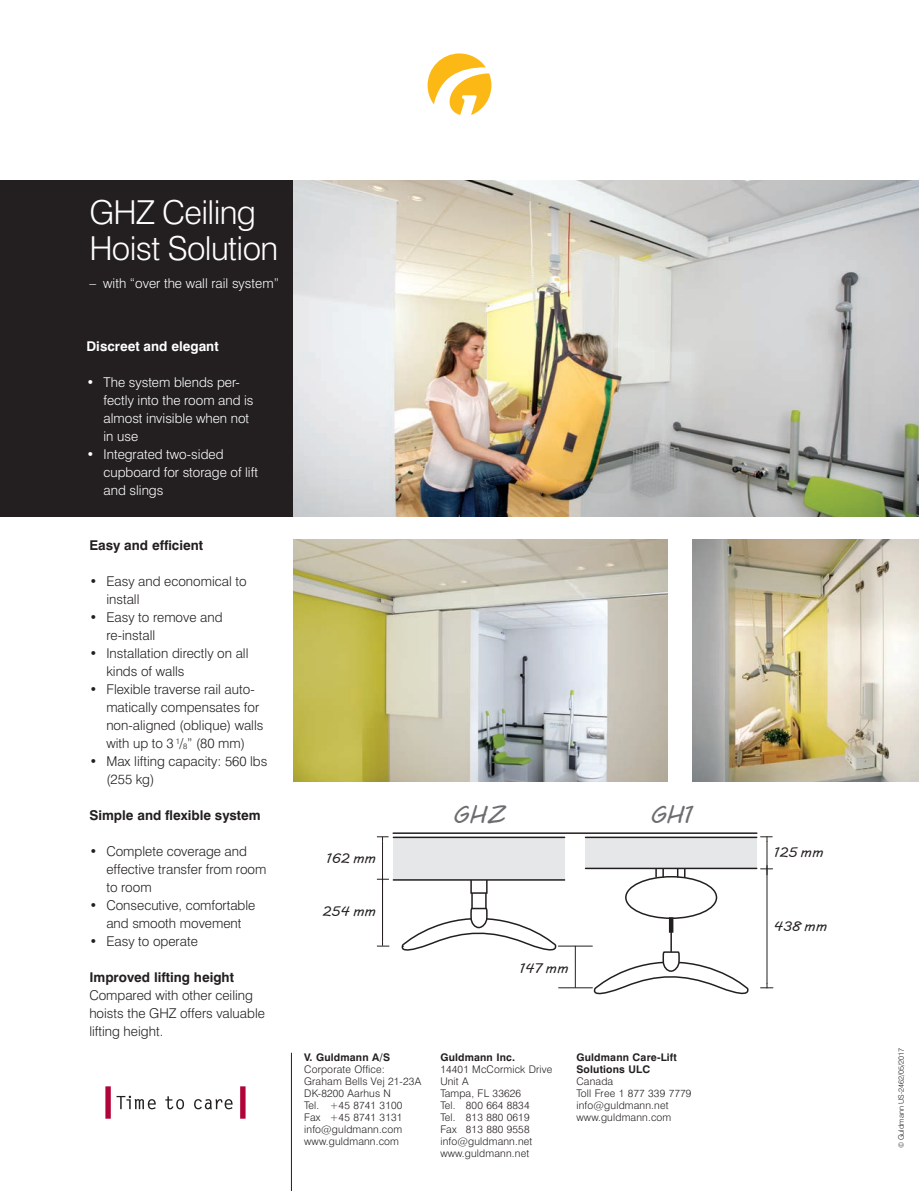
<style>
.page{position:relative;width:919px;height:1191px;background:#fff}
.page>*{position:absolute;margin:0;border:0;box-sizing:border-box;transform-origin:0 0}
.t1{font:300 33px/36px "Swiss 721 BT";letter-spacing:-.02em;color:#fff}
.t2{font:24px "MV Boli";color:#6c6d70}
.t3{font:300 13.5px/18px "Swiss 721 BT";color:#231f20}
.t4{font:300 13.5px/18px "Swiss 721 BT";color:#fff}
.t5{font:700 13.5px "Swiss 721 BT";color:#231f20}
.t6{font:13.5px "MV Boli";color:#231f20}
.t7{font:700 13.5px "Swiss 721 BT";color:#fff}
.t8{font:300 10.5px/12px "Swiss 721 BT";letter-spacing:.015em;color:#231f20}
.t9{font:700 10.5px/12px "Swiss 721 BT";letter-spacing:.015em;color:#231f20}
.t10{font:300 7.5px "Swiss 721 BT";color:#231f20}
.s1{font-size:7.8px}
</style>
<div class="page">
<svg style="left:427px;top:53px;width:64px;height:62px"></svg>
<svg style="left:105px;top:1086px;width:140px;height:32px"></svg>
<hr style="left:291px;top:1052px;width:1px;height:139px;background:#231f20">
<div style="left:0;top:181px;width:906px;height:336px;background:#231f20"></div>
<img style="left:293px;top:181px;width:625px;height:336px">
<img style="left:692px;top:539px;width:226px;height:242px">
<img style="left:293px;top:539px;width:375px;height:242px">
<hr style="left:382px;top:841px;width:1px;height:100px;background:#231f20">
<svg style="left:377px;top:836px;width:11px;height:5px"></svg>
<svg style="left:377px;top:941px;width:12px;height:5px"></svg>
<hr style="left:558px;top:945px;width:34px;height:1px;background:#231f20">
<svg style="left:377px;top:875px;width:12px;height:8px"></svg>
<hr style="left:558px;top:987px;width:34px;height:1px;background:#231f20">
<svg style="left:760px;top:983px;width:13px;height:5px"></svg>
<hr style="left:766px;top:841px;width:1px;height:142px;background:#231f20">
<svg style="left:760px;top:836px;width:12px;height:5px"></svg>
<svg style="left:760px;top:865px;width:12px;height:9px"></svg>
<hr style="left:575px;top:946px;width:1px;height:41px;background:#231f20">
<div style="left:655px;top:867px;width:9px;height:10px;border:2px solid #231f20"></div>
<div style="left:677px;top:867px;width:8px;height:10px;border:2px solid #231f20"></div>
<div style="left:471px;top:877px;width:15px;height:36px;border:2px solid #231f20"></div>
<div style="left:471px;top:879px;width:16px;height:14px;background:#fff"></div>
<div style="left:470px;top:878px;width:17px;height:15px;border:2px solid #231f20"></div>
<div style="left:585px;top:837px;width:172px;height:31px;background:#e6e7e9"></div>
<div style="left:393px;top:837px;width:171px;height:43px;background:#e6e7e9"></div>
<hr style="left:393px;top:832px;width:363px;height:2px;background:#231f20">
<hr style="left:393px;top:836px;width:171px;height:2px;background:#231f20">
<hr style="left:585px;top:836px;width:171px;height:2px;background:#231f20">
<hr style="left:585px;top:867px;width:171px;height:2px;background:#231f20">
<hr style="left:393px;top:879px;width:171px;height:1px;background:#231f20">
<div style="left:625px;top:876px;width:92px;height:43px;border:2px solid #231f20;border-radius:50%"></div>
<svg style="left:590px;top:951px;width:159px;height:43px"></svg>
<hr style="left:670px;top:918px;width:2px;height:33px;background:#231f20">
<svg style="left:401px;top:907px;width:156px;height:44px"></svg>
<div style="left:669px;top:917px;width:4px;height:15px;border:2px solid #231f20"></div>
<h1 class="t1" style="left:89px;top:194px;width:190px">GHZ Ceiling<br>Hoist Solution</h1>
<p class="t4" style="left:89px;top:274px;width:191px">– with “over the wall rail system”</p>
<p class="t7" style="left:86px;top:338px;width:134px">Discreet and elegant</p>
<p class="t4" style="left:103px;top:373px;width:151px;text-indent:-17px">• The system blends per&shy;fectly into the room and is almost invisible when not in use</p>
<p class="t4" style="left:103px;top:445px;width:156px;text-indent:-17px">• Integrated two-sided cupboard for storage of lift and slings</p>
<p class="t5" style="left:89px;top:537px;width:115px">Easy and efficient</p>
<p class="t3" style="left:106px;top:572px;width:142px;text-indent:-17px">• Easy and economical to install</p>
<p class="t3" style="left:106px;top:608px;width:118px;text-indent:-17px">• Easy to remove and re-install</p>
<p class="t3" style="left:106px;top:644px;width:144px;text-indent:-17px">• Installation directly on all kinds of walls</p>
<p class="t3" style="left:106px;top:680px;width:159px;text-indent:-17px">• Flexible traverse rail auto&shy;matically compensates for non-aligned (oblique) walls with up to 3 <sup>1</sup>/<span class="s1">8</span>” (80 mm)</p>
<p class="t3" style="left:106px;top:752px;width:162px;text-indent:-17px">• Max lifting capacity: 560 lbs (255 kg)</p>
<p class="t5" style="left:89px;top:807px;width:173px">Simple and flexible system</p>
<p class="t3" style="left:106px;top:842px;width:161px;text-indent:-17px">• Complete coverage and effective transfer from room to room</p>
<p class="t3" style="left:89px;top:896px;width:167px;text-align:center">• Consecutive, comfortable and smooth movement</p>
<p class="t3" style="left:89px;top:932px;width:110px">• Easy to operate</p>
<p class="t5" style="left:89px;top:969px;width:146px">Improved lifting height</p>
<p class="t3" style="left:89px;top:986px;width:177px">Compared with other ceiling hoists the GHZ offers valuable lifting height.</p>
<p class="t6" style="left:326px;top:849px;width:51px">162 mm</p>
<p class="t6" style="left:322px;top:902px;width:54px">254 mm</p>
<h2 class="t2" style="left:452px;top:798px;width:55px">GHZ</h2>
<h2 class="t2" style="left:649px;top:798px;width:45px">GH1</h2>
<p class="t6" style="left:519px;top:958px;width:50px">147 mm</p>
<p class="t9" style="left:304px;top:1051px;width:87px">V. Guldmann A/S</p>
<p class="t8" style="left:304px;top:1063px;width:118px">Corporate Office:<br>Graham Bells Vej 21-23A<br>DK-8200 Aarhus N<br>Tel. +45 8741 3100<br>Fax +45 8741 3131 info@guldmann.com www.guldmann.com</p>
<p class="t9" style="left:440px;top:1051px;width:76px">Guldmann Inc.</p>
<p class="t8" style="left:440px;top:1063px;width:114px">14401 McCormick Drive<br>Unit A<br>Tampa, FL 33626<br>Tel. 800 664 8834<br>Tel. 813 880 0619<br>Fax 813 880 9558 info@guldmann.net www.guldmann.net</p>
<p class="t9" style="left:576px;top:1051px;width:102px">Guldmann Care-Lift<br>Solutions ULC</p>
<p class="t8" style="left:576px;top:1075px;width:116px">Canada<br>Toll Free 1 877 339 7779 info@guldmann.net www.guldmann.com</p>
<p class="t6" style="left:773px;top:843px;width:51px">125 mm</p>
<p class="t6" style="left:773px;top:917px;width:54px">438 mm</p>
<p class="t10" style="left:896px;top:1148px;width:102px;rotate:-90deg">© Guldmann US-2462/05/2017</p>
</div>
